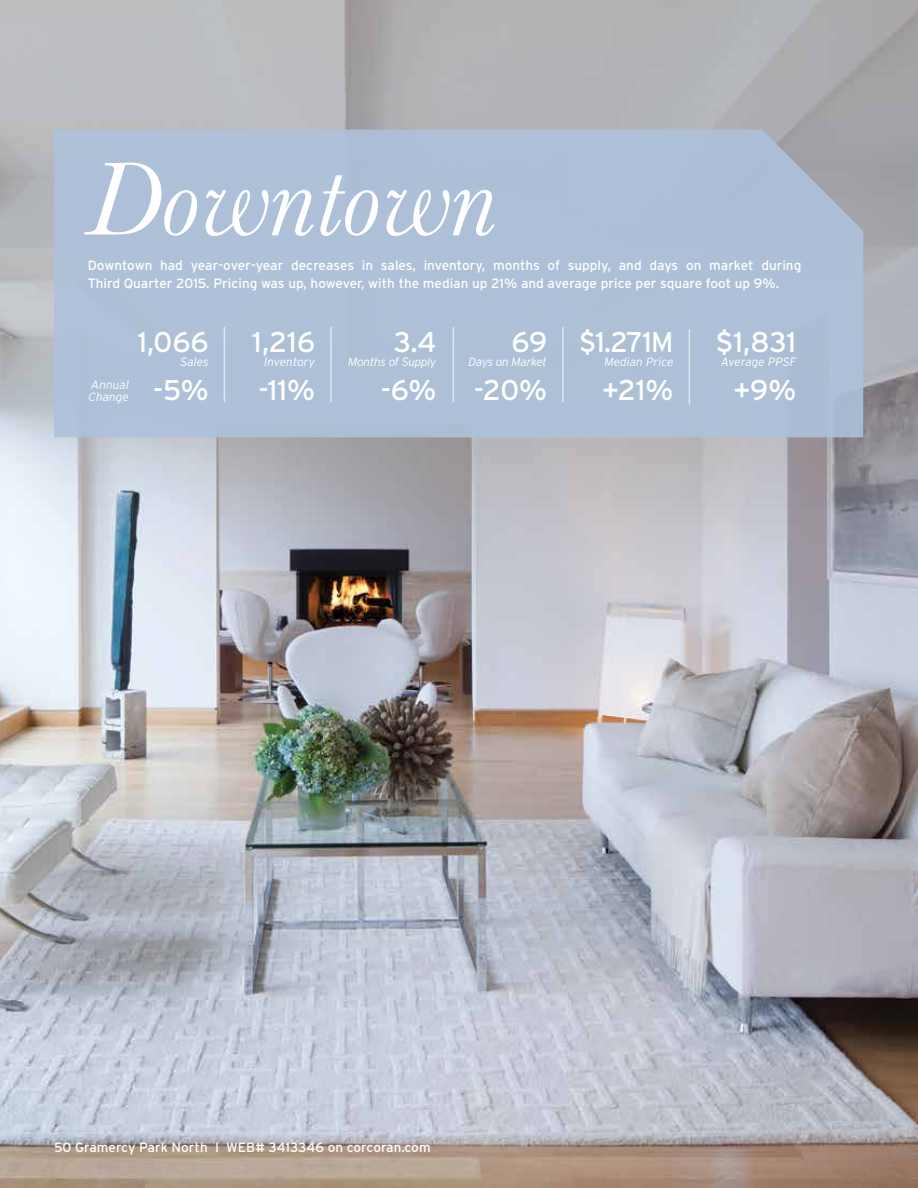
<style>
.page{position:relative;width:918px;height:1188px;background:#fff}
.page>*{position:absolute;margin:0;border:0;box-sizing:border-box;transform-origin:0 0}
.t1{font:italic 108px "Baskerville";color:#fff}
.t2{font:28.5px "Interstate";letter-spacing:-.005em;color:#fff}
.t3{font:13.5px/18px "Interstate";color:#fff}
.t4{font:italic 300 12px "Interstate";letter-spacing:-.005em;color:#fff}
.t5{font:italic 300 12px "Interstate";letter-spacing:-.025em;color:#fff}
</style>
<div class="page">
<img style="left:0;top:0;width:918px;height:1188px">
<div style="left:54px;top:130px;width:809px;height:307px;background:#adc0d7"></div>
<hr style="left:224px;top:327px;width:1px;height:75px;background:#fff">
<hr style="left:330px;top:327px;width:2px;height:75px;background:#fff">
<hr style="left:453px;top:327px;width:1px;height:75px;background:#fff">
<hr style="left:562px;top:327px;width:2px;height:75px;background:#fff">
<hr style="left:689px;top:329px;width:1px;height:75px;background:#fff">
<h1 class="t1" style="left:88px;top:128px;width:410px">Downtown</h1>
<p class="t3" style="left:88px;top:256px;width:715px">Downtown had year-over-year decreases in sales, inventory, months of supply, and days on market during<br>Third Quarter 2015. Pricing was up, however, with the median up 21% and average price per square foot up 9%.</p>
<h2 class="t2" style="left:579px;top:326px;width:96px">$1.271M</h2>
<p class="t4" style="left:604px;top:355px;width:71px">Median Price</p>
<h2 class="t2" style="left:602px;top:374px;width:73px">+21%</h2>
<h2 class="t2" style="left:716px;top:326px;width:82px">$1,831</h2>
<p class="t4" style="left:721px;top:355px;width:77px">Average PPSF</p>
<h2 class="t2" style="left:394px;top:326px;width:44px">3.4</h2>
<p class="t5" style="left:348px;top:355px;width:90px">Months of Supply</p>
<h2 class="t2" style="left:381px;top:374px;width:57px">-6%</h2>
<h2 class="t2" style="left:512px;top:326px;width:37px">69</h2>
<p class="t5" style="left:469px;top:355px;width:80px">Days on Market</p>
<h2 class="t2" style="left:474px;top:374px;width:75px">-20%</h2>
<h2 class="t2" style="left:252px;top:326px;width:64px">1,216</h2>
<p class="t4" style="left:264px;top:355px;width:52px">Inventory</p>
<h2 class="t2" style="left:258px;top:374px;width:58px">-11%</h2>
<h2 class="t2" style="left:137px;top:326px;width:73px">1,066</h2>
<p class="t4" style="left:181px;top:355px;width:30px">Sales</p>
<h2 class="t2" style="left:153px;top:374px;width:57px">-5%</h2>
<p class="t4" style="left:91px;top:378px;width:39px">Annual</p>
<h2 class="t2" style="left:733px;top:374px;width:64px">+9%</h2>
<p class="t4" style="left:89px;top:390px;width:42px">Change</p>
<p class="t3" style="left:54px;top:1138px;width:378px">50 Gramercy Park North I WEB# 3413346 on corcoran.com</p>
</div>
